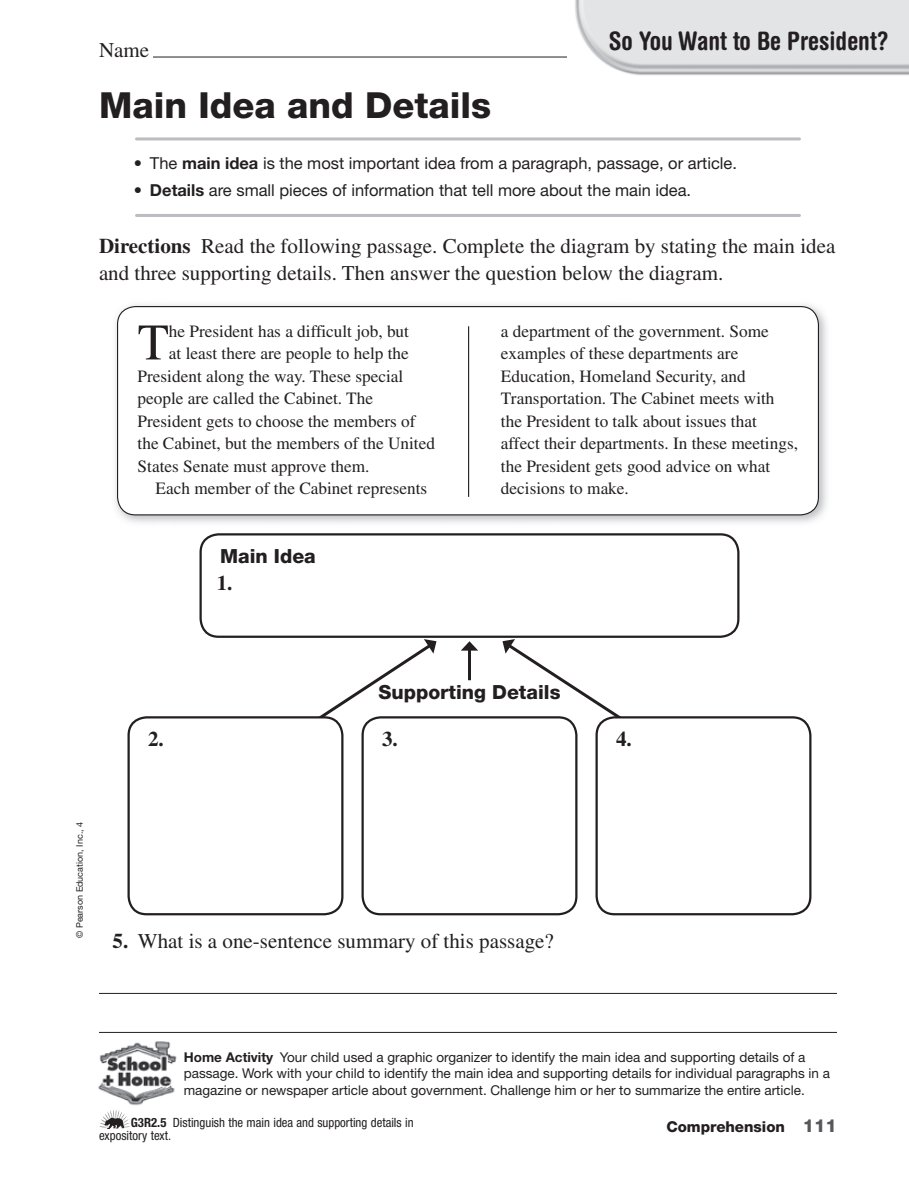
<style>
.page{position:relative;width:909px;height:1179px;background:#fff}
.page>*{position:absolute;margin:0;border:0;box-sizing:border-box;transform-origin:0 0}
.t1{font:51.3px "Times LT Std";color:#231f20}
.t2{font:800 36px "Helvetica Neue LT Std";color:#231f20}
.t3{font:700 condensed 25.5px "Helvetica Rounded LT Std";color:#231f20}
.t4{font:21px/27px "Times LT Std";color:#231f20}
.t5{font:700 21px "Times LT Std";color:#231f20}
.t6{font:800 19.5px "Helvetica Neue LT Std";color:#231f20}
.t7{font:17.25px/22.5px "Times LT Std";color:#231f20}
.t8{font:16.5px "Helvetica Neue LT Std";color:#231f20}
.t9{font:800 15px "Helvetica Neue LT Std";color:#231f20}
.t10{font:13.5px/16.5px "Helvetica Neue LT Std";color:#231f20}
.t11{font:condensed 12.75px/12.8px "Helvetica Neue LT Std";color:#231f20}
.t12{font:9px "Helvetica Neue LT Std";color:#231f20}
.s1{font-weight:700}
.s2{font-size:18px;color:#57585a}
</style>
<div class="page">
<img style="left:564px;top:0;width:345px;height:76px">
<img style="left:98px;top:1041px;width:79px;height:65px">
<hr style="left:153px;top:57px;width:414px;height:1px;background:#231f20">
<svg style="left:99px;top:1110px;width:31px;height:19px"></svg>
<hr style="left:99px;top:993px;width:738px;height:1px;background:#231f20">
<hr style="left:99px;top:1032px;width:738px;height:1px;background:#231f20">
<hr style="left:136px;top:137px;width:664px;height:3px;background:#bcbdc0">
<hr style="left:136px;top:214px;width:664px;height:3px;background:#bcbdc0">
<img style="left:115px;top:304px;width:712px;height:219px">
<div style="left:118px;top:307px;width:700px;height:208px;background:#fff;border-radius:18px"></div>
<div style="left:117px;top:306px;width:702px;height:209px;border:1px solid #231f20;border-radius:18px"></div>
<hr style="left:468px;top:326px;width:1px;height:171px;background:#231f20">
<svg style="left:198px;top:533px;width:543px;height:383px"></svg>
<svg style="left:502px;top:639px;width:212px;height:141px"></svg>
<svg style="left:227px;top:639px;width:209px;height:141px"></svg>
<hr style="left:468px;top:648px;width:3px;height:32px;background:#231f20">
<svg style="left:461px;top:641px;width:17px;height:10px"></svg>
<div style="left:597px;top:717px;width:213px;height:197px;background:#fff;border-radius:18px"></div>
<div style="left:596px;top:716px;width:216px;height:199px;border:2px solid #231f20;border-radius:18px"></div>
<div style="left:129px;top:717px;width:213px;height:197px;background:#fff;border-radius:18px"></div>
<div style="left:128px;top:716px;width:216px;height:199px;border:2px solid #231f20;border-radius:18px"></div>
<p class="t4" style="left:99px;top:38px;width:52px">Name</p>
<p class="t3" style="left:609px;top:31px;width:282px">So You Want to Be President?</p>
<p class="t2" style="left:99px;top:92px;width:394px">Main Idea and Details</p>
<p class="t8" style="left:134px;top:157px;width:605px">• The <span class="s1">main idea</span> is the most important idea from a paragraph, passage, or article.</p>
<p class="t8" style="left:134px;top:184px;width:559px">• <span class="s1">Details</span> are small pieces of information that tell more about the main idea.</p>
<p class="t4" style="left:99px;top:234px;width:738px"><span class="s1">Directions</span> Read the following passage. Complete the diagram by stating the main idea and three supporting details. Then answer the question below the diagram.</p>
<p class="t1" style="left:138px;top:324px;width:33px">T</p>
<p class="t7" style="left:169px;top:322px;width:241px">he President has a difficult job, but</p>
<p class="t7" style="left:169px;top:344px;width:241px">at least there are people to help the</p>
<p class="t7" style="left:138px;top:367px;width:267px">President along the way. These special</p>
<p class="t7" style="left:138px;top:389px;width:237px">people are called the Cabinet. The</p>
<p class="t7" style="left:138px;top:412px;width:279px">President gets to choose the members of</p>
<p class="t7" style="left:138px;top:434px;width:299px">the Cabinet, but the members of the United</p>
<p class="t7" style="left:138px;top:457px;width:233px">States Senate must approve them.</p>
<p class="t7" style="left:156px;top:479px;width:273px">Each member of the Cabinet represents</p>
<p class="t6" style="left:220px;top:549px;width:97px">Main Idea</p>
<p class="t5" style="left:217px;top:575px;width:17px">1.</p>
<p class="t7" style="left:501px;top:322px;width:299px">a department of the government. Some examples of these departments are Education, Homeland Security, and Transportation. The Cabinet meets with the President to talk about issues that affect their departments. In these meetings, the President gets good advice on what decisions to make.</p>
<p class="t6" style="left:378px;top:685px;width:184px">Supporting Details</p>
<p class="t5" style="left:148px;top:732px;width:17px">2.</p>
<p class="t5" style="left:616px;top:732px;width:17px">4.</p>
<p class="t5" style="left:382px;top:732px;width:17px">3.</p>
<p class="t12" style="left:76px;top:938px;width:118px;rotate:-90deg">© Pearson Education, Inc., 4</p>
<p class="t4" style="left:113px;top:930px;width:443px"><span class="s1">5.</span> What is a one-sentence summary of this passage?</p>
<p class="t10" style="left:184px;top:1050px;width:648px"><span class="s1">Home Activity</span> Your child used a graphic organizer to identify the main idea and supporting details of a passage. Work with your child to identify the main idea and supporting details for individual paragraphs in a magazine or newspaper article about government. Challenge him or her to summarize the entire article.</p>
<p class="t11" style="left:99px;top:1118px;width:316px;text-indent:32px"><span class="s1">G3R2.5</span> Distinguish the main idea and supporting details in expository text.</p>
<p class="t9" style="left:666px;top:1121px;width:172px">Comprehension <span class="s2">111</span></p>
</div>
